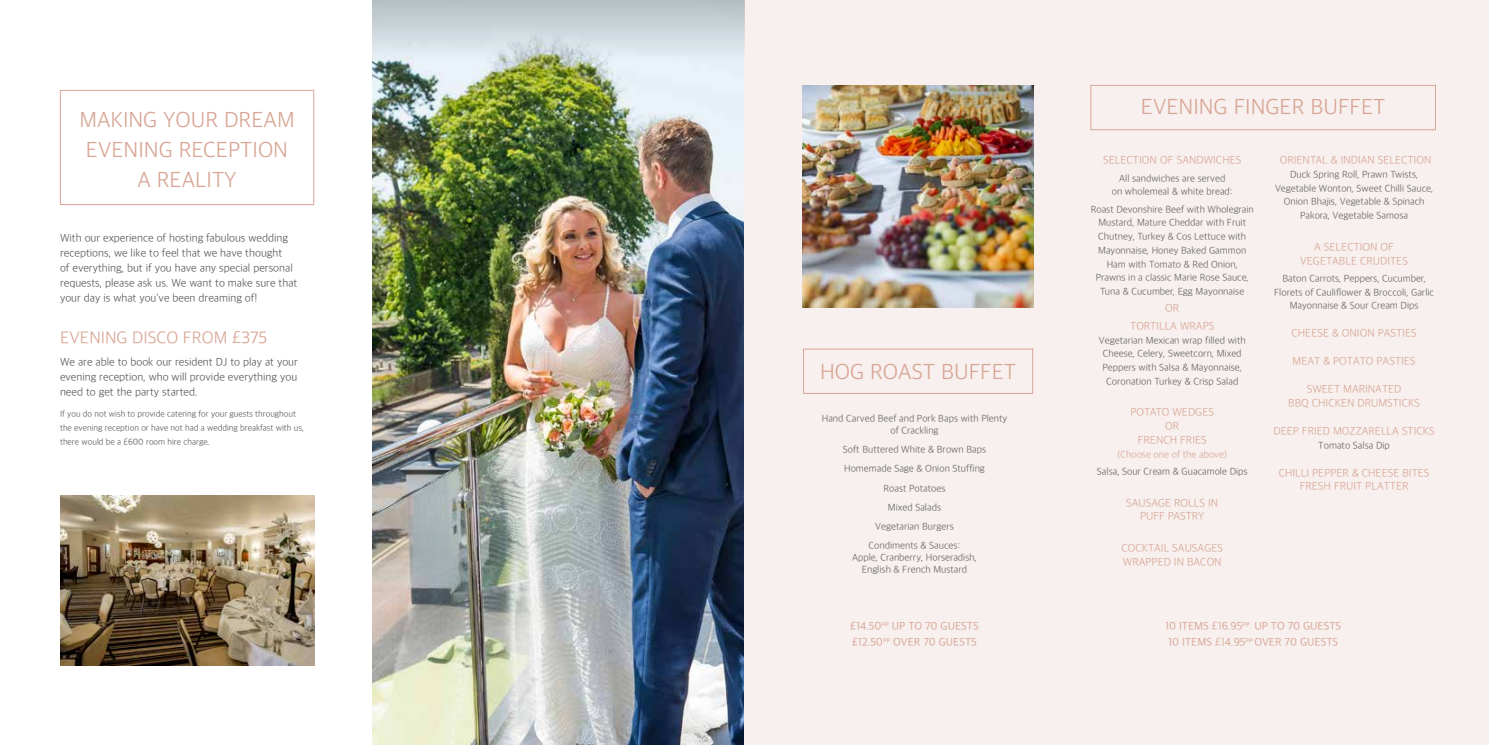
<style>
.page{position:relative;width:1489px;height:745px;background:#fff}
.page>*{position:absolute;margin:0;border:0;box-sizing:border-box;transform-origin:0 0}
.t1{font:300 22.5px/30px "Apple SD Gothic Neo";color:#d8a595;text-align:center}
.t2{font:300 17.5px "Apple SD Gothic Neo";color:#d8a595}
.t3{font:300 11.25px/15px "Apple SD Gothic Neo";color:#58585a}
.t4{font:300 11.25px/13.8px "Apple SD Gothic Neo";color:#d8a595;text-align:center}
.t5{font:11.25px/16px "Apple SD Gothic Neo";color:#d8a595}
.t6{font:300 10px/13.8px "Apple SD Gothic Neo";color:#646567;text-align:center}
.t7{font:300 10px "Apple SD Gothic Neo";color:#d8a595}
.t8{font:300 8.75px/13.8px "Apple SD Gothic Neo";color:#58585a}
.s1{font-weight:300}
</style>
<div class="page">
<img style="left:372px;top:60px;width:372px;height:684px">
<div style="left:744px;top:0;width:744px;height:744px;background:#f7f0ee"></div>
<div style="left:803px;top:348px;width:229px;height:45px;border:1px solid #d8a595"></div>
<div style="left:1090px;top:85px;width:345px;height:45px;border:1px solid #d8a595"></div>
<div style="left:60px;top:90px;width:254px;height:115px;border:1px solid #d8a595"></div>
<img style="left:60px;top:495px;width:254px;height:170px">
<img style="left:802px;top:85px;width:230px;height:223px">
<svg style="left:372px;top:0;width:372px;height:60px;background:#cbd5d9"></svg>
<h1 class="t1" style="left:79px;top:106px;width:217px">MAKING YOUR DREAM<br>EVENING RECEPTION<br>A REALITY</h1>
<p class="t3" style="left:60px;top:231px;width:239px">With our experience of hosting fabulous wedding receptions, we like to feel that we have thought<br>of everything, but if you have any special personal requests, please ask us. We want to make sure that your day is what you've been dreaming of!</p>
<h2 class="t2" style="left:60px;top:328px;width:209px">EVENING DISCO FROM £375</h2>
<p class="t3" style="left:60px;top:355px;width:239px;text-align:justify">We are able to book our resident DJ to play at your evening reception, who will provide everything you need to get the party started.</p>
<p class="t8" style="left:60px;top:407px;width:245px">If you do not wish to provide catering for your guests throughout the evening reception or have not had a wedding breakfast with us, there would be a £600 room hire charge.</p>
<h1 class="t1" style="left:820px;top:358px;width:198px">HOG ROAST BUFFET</h1>
<p class="t6" style="left:821px;top:413px;width:187px;line-height:12px">Hand Carved Beef and Pork Baps with Plenty of Crackling</p>
<p class="t6" style="left:842px;top:440px;width:145px;line-height:19.1px">Soft Buttered White &amp; Brown Baps<br>Homemade Sage &amp; Onion Stuffing<br>Roast Potatoes<br>Mixed Salads<br>Vegetarian Burgers<br>Condiments &amp; Sauces:</p>
<p class="t6" style="left:852px;top:551px;width:126px;line-height:12.5px">Apple, Cranberry, Horseradish,<br>English &amp; French Mustard</p>
<p class="t5" style="left:850px;top:618px;width:130px">£14.50<sup>PP</sup> UP TO 70 GUESTS £12.50<sup>PP</sup> OVER 70 GUESTS</p>
<h1 class="t1" style="left:1140px;top:93px;width:246px">EVENING FINGER BUFFET</h1>
<p class="t4" style="left:1102px;top:154px;width:140px">SELECTION OF SANDWICHES</p>
<p class="t6" style="left:1111px;top:171px;width:122px">All sandwiches are served<br>on wholemeal &amp; white bread:</p>
<p class="t6" style="left:1090px;top:202px;width:165px">Roast Devonshire Beef with Wholegrain Mustard, Mature Cheddar with Fruit Chutney, Turkey &amp; Cos Lettuce with Mayonnaise, Honey Baked Gammon Ham with Tomato &amp; Red Onion, Prawns in a classic Marie Rose Sauce, Tuna &amp; Cucumber, Egg Mayonnaise</p>
<p class="t4" style="left:1130px;top:300px;width:86px;line-height:17.2px">OR<br>TORTILLA WRAPS</p>
<p class="t6" style="left:1098px;top:333px;width:148px">Vegetarian Mexican wrap filled with Cheese, Celery, Sweetcorn, Mixed Peppers with Salsa &amp; Mayonnaise, Coronation Turkey &amp; Crisp Salad</p>
<p class="t4" style="left:1130px;top:406px;width:85px">POTATO WEDGES<br>OR<br>FRENCH FRIES</p>
<p class="t7" style="left:1117px;top:448px;width:111px">(Choose one of the above)</p>
<p class="t6" style="left:1096px;top:465px;width:152px">Salsa, Sour Cream &amp; Guacamole Dips</p>
<p class="t4" style="left:1126px;top:496px;width:93px">SAUSAGE ROLLS IN<br>PUFF PASTRY</p>
<p class="t4" style="left:1121px;top:541px;width:103px;text-align:left">COCKTAIL SAUSAGES<br>WRAPPED IN BACON</p>
<p class="t4" style="left:1279px;top:154px;width:153px">ORIENTAL &amp; INDIAN SELECTION</p>
<p class="t6" style="left:1274px;top:168px;width:160px">Duck Spring Roll, Prawn Twists,<br>Vegetable Wonton, Sweet Chilli Sauce,<br>Onion Bhajis, Vegetable &amp; Spinach<br>Pakora, Vegetable Samosa</p>
<p class="t4" style="left:1300px;top:240px;width:109px">A SELECTION OF<br>VEGETABLE CRUDITES</p>
<p class="t6" style="left:1274px;top:272px;width:161px">Baton Carrots, Peppers, Cucumber,<br>Florets of Cauliflower &amp; Broccoli, Garlic<br>Mayonnaise &amp; Sour Cream Dips</p>
<p class="t4" style="left:1291px;top:327px;width:127px">CHEESE &amp; ONION PASTIES</p>
<p class="t4" style="left:1292px;top:355px;width:124px">MEAT &amp; POTATO PASTIES</p>
<p class="t4" style="left:1288px;top:383px;width:133px">SWEET MARINATED<br>BBQ CHICKEN DRUMSTICKS</p>
<p class="t4" style="left:1273px;top:424px;width:163px">DEEP FRIED MOZZARELLA STICKS</p>
<p class="t6" style="left:1318px;top:438px;width:73px">Tomato Salsa Dip</p>
<p class="t4" style="left:1278px;top:466px;width:152px">CHILLI PEPPER &amp; CHEESE BITES<br>FRESH FRUIT PLATTER</p>
<p class="t5" style="left:1164px;top:618px;width:178px">10 ITEMS <span class="s1">£1</span>6.95<sup>PP</sup> UP TO 70 GUESTS<br>10 ITEMS <span class="s1">£1</span>4.95<sup>PP</sup> OVER 70 GUESTS</p>
</div>
